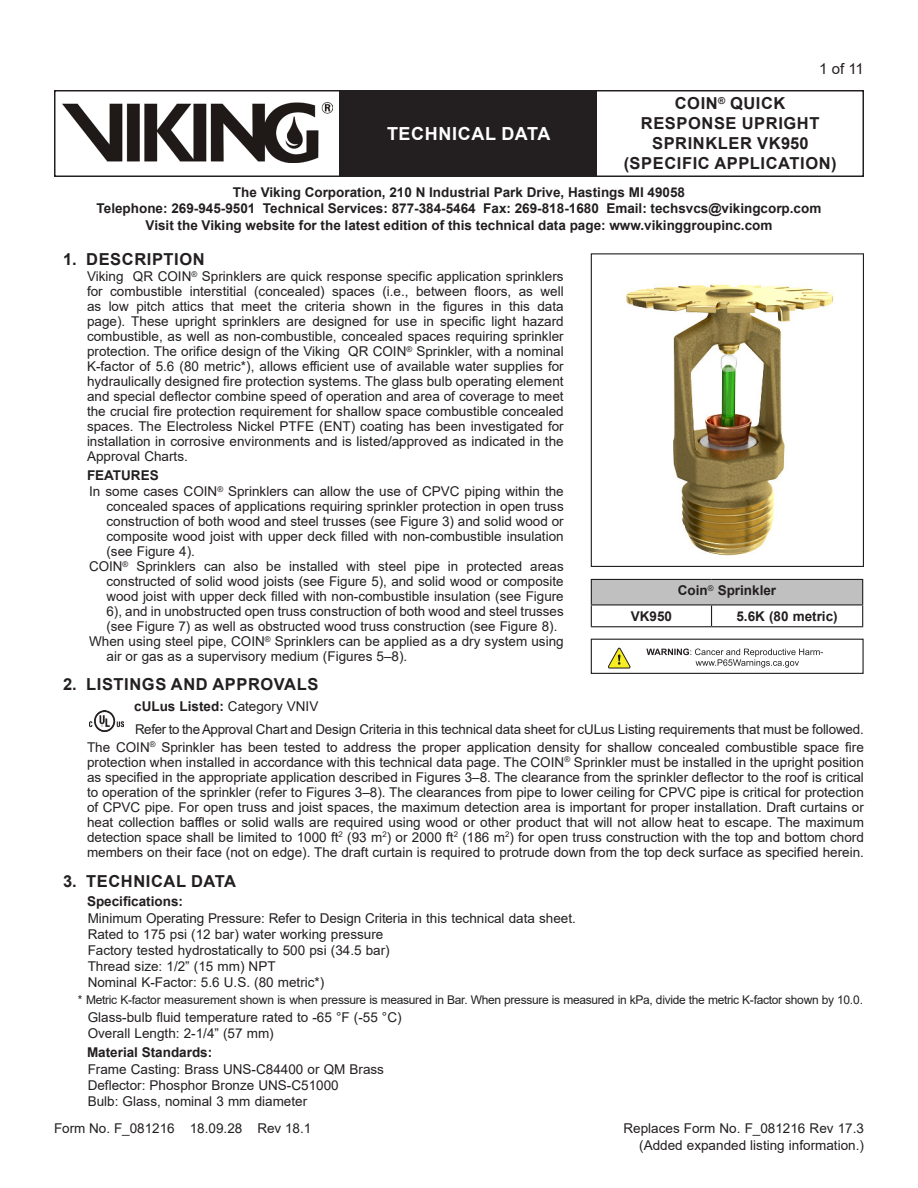
<style>
.page{position:relative;width:918px;height:1188px;background:#fff}
.page>*{position:absolute;margin:0;border:0;box-sizing:border-box;transform-origin:0 0}
.t1{font:700 18px "Arial";letter-spacing:.035em;color:#fff}
.Heading{font:700 16.5px/19.8px "Arial";letter-spacing:.035em;color:#231f20;text-align:center}
.t2{font:15px "Arial";color:#231f20}
.Body_Text{font:13.5px/15px "Arial";color:#231f20;text-align:justify}
.Steps_1{font:13.5px/15px "Arial";color:#231f20;text-align:justify}
.Technical_Data{font:13.5px "Arial";color:#231f20}
.Technical_Data-2{font:700 13.5px/16.2px "Arial";color:#231f20;text-align:center}
.Footer-Replaces{font:13.5px "Arial";color:#231f20}
.Heading_2{font:700 13.5px "Arial";color:#231f20}
.Center_-_Bold{font:700 13.5px "Arial";color:#231f20}
.Body_Text-2{font:700 13.5px "Arial";color:#231f20}
.Asterisk_2{font:12px "Arial";letter-spacing:-.025em;color:#231f20}
.s1{font-weight:400}
</style>
<div class="page">
<div style="left:54px;top:90px;width:810px;height:87px;border:2px solid #231f20"></div>
<div style="left:340px;top:91px;width:257px;height:85px;background:#231f20"></div>
<img style="left:63px;top:102px;width:269px;height:60px">
<img style="left:89px;top:711px;width:35px;height:21px">
<div style="left:591px;top:579px;width:272px;height:26px;background:#c0c0c0"></div>
<hr style="left:591px;top:604px;width:121px;height:1px;background:#231f20">
<hr style="left:712px;top:604px;width:151px;height:1px;background:#231f20">
<hr style="left:591px;top:579px;width:121px;height:1px;background:#231f20">
<hr style="left:712px;top:579px;width:151px;height:1px;background:#231f20">
<svg style="left:591px;top:580px;width:1px;height:46px"></svg>
<svg style="left:711px;top:605px;width:1px;height:21px"></svg>
<svg style="left:862px;top:580px;width:1px;height:46px"></svg>
<hr style="left:591px;top:626px;width:121px;height:1px;background:#231f20">
<hr style="left:712px;top:626px;width:151px;height:1px;background:#231f20">
<img style="left:626px;top:284px;width:208px;height:272px">
<div style="left:591px;top:253px;width:273px;height:314px;border:1px solid #231f20"></div>
<div style="left:591px;top:639px;width:273px;height:35px;border:1px solid #231f20"></div>
<svg style="left:608px;top:648px;width:22px;height:20px"></svg>
<svg style="left:646px;top:649px;width:177px;height:19px"></svg>
<h1 class="t1" style="left:387px;top:121px;width:165px">TECHNICAL DATA</h1>
<p class="t2" style="left:819px;top:59px;width:46px">1 of 11</p>
<p class="Heading" style="left:624px;top:94px;width:214px">COIN<sup>®</sup> QUICK<br>RESPONSE UPRIGHT<br>SPRINKLER VK950 (SPECIFIC APPLICATION)</p>
<p class="Technical_Data-2" style="left:97px;top:184px;width:726px">The Viking Corporation, 210 N Industrial Park Drive, Hastings MI 49058<br>Telephone: 269-945-9501 Technical Services: 877-384-5464 Fax: 269-818-1680 Email: techsvcs@vikingcorp.com<br>Visit the Viking website for the latest edition of this technical data page: www.vikinggroupinc.com</p>
<p class="Heading" style="left:63px;top:249px;width:143px">1. DESCRIPTION</p>
<p class="Body_Text" style="left:87px;top:269px;width:478px">Viking QR COIN<sup>®</sup> Sprinklers are quick response specific application sprinklers for combustible interstitial (concealed) spaces (i.e., between floors, as well as low pitch attics that meet the criteria shown in the figures in this data page). These upright sprinklers are designed for use in specific light hazard combustible, as well as non-combustible, concealed spaces requiring sprinkler protection. The orifice design of the Viking QR COIN<sup>®</sup> Sprinkler, with a nominal K-factor of 5.6 (80 metric*), allows efficient use of available water supplies for hydraulically designed fire protection systems. The glass bulb operating element and special deflector combine speed of operation and area of coverage to meet the crucial fire protection requirement for shallow space combustible concealed spaces. The Electroless Nickel PTFE (ENT) coating has been investigated for installation in corrosive environments and is listed/approved as indicated in the Approval Charts.</p>
<p class="Body_Text-2" style="left:87px;top:465px;width:73px">FEATURES</p>
<p class="Steps_1" style="left:106px;top:484px;width:459px;text-indent:-17px">In some cases COIN<sup>®</sup> Sprinklers can allow the use of CPVC piping within the concealed spaces of applications requiring sprinkler protection in open truss construction of both wood and steel trusses (see Figure 3) and solid wood or composite wood joist with upper deck filled with non-combustible insulation (see Figure 4).</p>
<p class="Steps_1" style="left:106px;top:559px;width:459px;text-indent:-17px">COIN<sup>®</sup> Sprinklers can also be installed with steel pipe in protected areas constructed of solid wood joists (see Figure 5), and solid wood or composite wood joist with upper deck filled with non-combustible insulation (see Figure 6), and in unobstructed open truss construction of both wood and steel trusses (see Figure 7) as well as obstructed wood truss construction (see Figure 8).</p>
<p class="Steps_1" style="left:106px;top:634px;width:459px;text-indent:-17px">When using steel pipe, COIN<sup>®</sup> Sprinklers can be applied as a dry system using air or gas as a supervisory medium (Figures 5–8).</p>
<p class="Heading" style="left:63px;top:675px;width:257px">2. LISTINGS AND APPROVALS</p>
<p class="Technical_Data-2" style="left:134px;top:698px;width:186px">cULus Listed: <span class="s1">Category VNIV</span></p>
<p class="Body_Text" style="left:135px;top:721px;width:730px">Refer to the Approval Chart and Design Criteria in this technical data sheet for cULus Listing requirements that must be followed.</p>
<p class="Body_Text" style="left:87px;top:740px;width:778px">The COIN<sup>®</sup> Sprinkler has been tested to address the proper application density for shallow concealed combustible space fire protection when installed in accordance with this technical data page. The COIN<sup>®</sup> Sprinkler must be installed in the upright position as specified in the appropriate application described in Figures 3–8. The clearance from the sprinkler deflector to the roof is critical to operation of the sprinkler (refer to Figures 3–8). The clearances from pipe to lower ceiling for CPVC pipe is critical for protection of CPVC pipe. For open truss and joist spaces, the maximum detection area is important for proper installation. Draft curtains or heat collection baffles or solid walls are required using wood or other product that will not allow heat to escape. The maximum detection space shall be limited to 1000 ft<sup>2</sup> (93 m<sup>2</sup>) or 2000 ft<sup>2</sup> (186 m<sup>2</sup>) for open truss construction with the top and bottom chord members on their face (not on edge). The draft curtain is required to protrude down from the top deck surface as specified herein.</p>
<p class="Heading" style="left:63px;top:872px;width:175px">3. TECHNICAL DATA</p>
<p class="Heading_2" style="left:87px;top:892px;width:98px">Specifications:</p>
<p class="Technical_Data" style="left:88px;top:909px;width:490px">Minimum Operating Pressure: Refer to Design Criteria in this technical data sheet.</p>
<p class="Technical_Data" style="left:88px;top:925px;width:297px">Rated to 175 psi (12 bar) water working pressure</p>
<p class="Technical_Data" style="left:88px;top:941px;width:304px">Factory tested hydrostatically to 500 psi (34.5 bar)</p>
<p class="Technical_Data" style="left:88px;top:957px;width:189px">Thread size: 1/2” (15 mm) NPT</p>
<p class="Technical_Data" style="left:88px;top:973px;width:238px">Nominal K-Factor: 5.6 U.S. (80 metric*)</p>
<p class="Asterisk_2" style="left:78px;top:992px;width:787px">* Metric K-factor measurement shown is when pressure is measured in Bar. When pressure is measured in kPa, divide the metric K-factor shown by 10.0.</p>
<p class="Technical_Data" style="left:88px;top:1008px;width:315px">Glass-bulb fluid temperature rated to -65 °F (-55 °C)</p>
<p class="Technical_Data" style="left:88px;top:1024px;width:188px">Overall Length: 2-1/4” (57 mm)</p>
<p class="Heading_2" style="left:87px;top:1043px;width:127px">Material Standards:</p>
<p class="Technical_Data" style="left:88px;top:1059px;width:298px">Frame Casting: Brass UNS-C84400 or QM Brass</p>
<p class="Technical_Data" style="left:88px;top:1076px;width:252px">Deflector: Phosphor Bronze UNS-C51000</p>
<p class="Technical_Data" style="left:88px;top:1092px;width:221px">Bulb: Glass, nominal 3 mm diameter</p>
<p class="Center_-_Bold" style="left:678px;top:581px;width:100px">Coin<sup>®</sup> Sprinkler</p>
<p class="Center_-_Bold" style="left:631px;top:606px;width:43px">VK950</p>
<p class="Center_-_Bold" style="left:736px;top:606px;width:103px">5.6K (80 metric)</p>
<p class="Body_Text" style="left:54px;top:1121px;width:259px">Form No. F_081216 18.09.28 Rev 18.1</p>
<p class="Footer-Replaces" style="left:624px;top:1119px;width:242px">Replaces Form No. F_081216 Rev 17.3</p>
<p class="Footer-Replaces" style="left:639px;top:1136px;width:226px">(Added expanded listing information.)</p>
</div>
